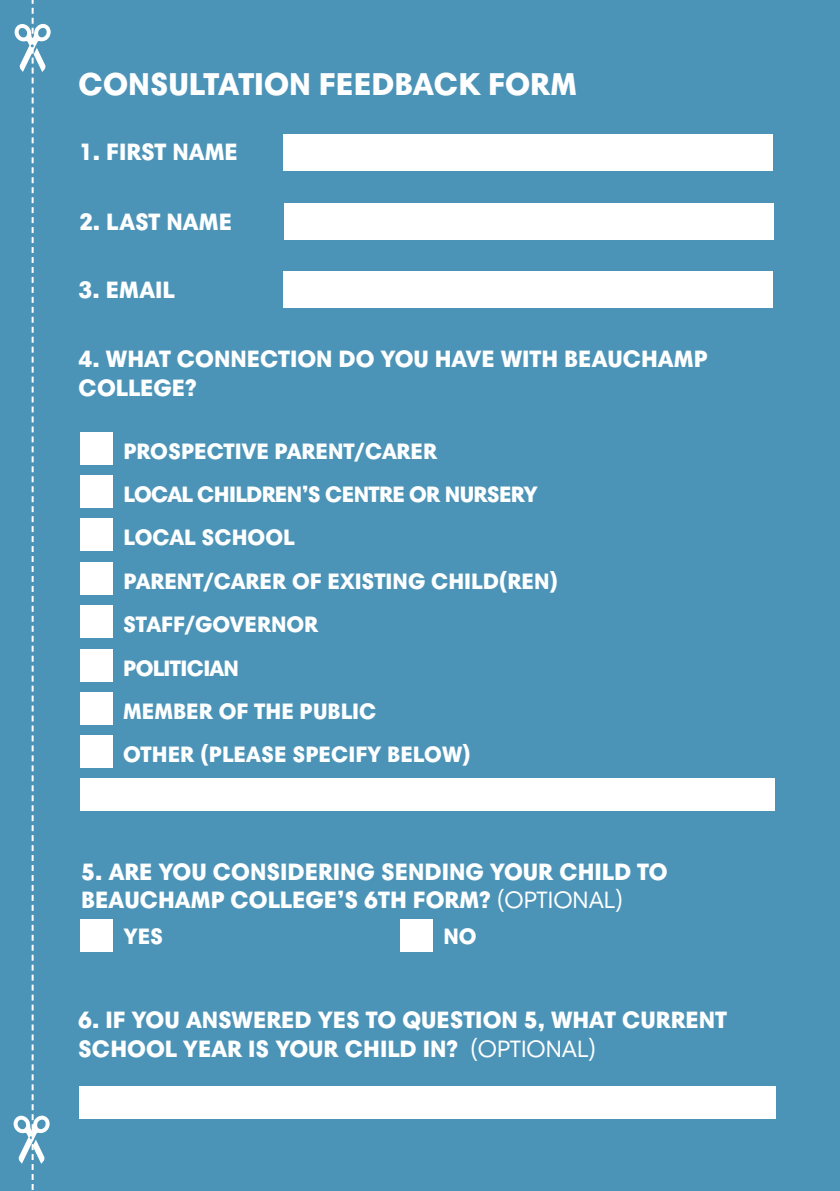
<style>
.page{position:relative;width:840px;height:1191px;background:#fff}
.page>*{position:absolute;margin:0;border:0;box-sizing:border-box;transform-origin:0 0}
.t1{font:900 32px "Harmonia Sans Pro Cyr";color:#fff}
.t2{font:900 24px/28.8px "Harmonia Sans Pro Cyr";color:#fff}
.t3{font:900 22.6px "Harmonia Sans Pro Cyr";color:#fff}
.t4{font:900 22.6px "Harmonia Sans Pro Cyr";letter-spacing:-.03em;color:#fff}
.s1{font-weight:400}
</style>
<div class="page">
<div style="left:0;top:0;width:839px;height:1191px;background:#4b94b8"></div>
<div style="left:284px;top:203px;width:489px;height:36px;background:#fff"></div>
<div style="left:80px;top:605px;width:32px;height:33px;background:#fff"></div>
<div style="left:80px;top:649px;width:32px;height:32px;background:#fff"></div>
<div style="left:80px;top:692px;width:32px;height:33px;background:#fff"></div>
<div style="left:80px;top:735px;width:32px;height:33px;background:#fff"></div>
<div style="left:283px;top:135px;width:489px;height:36px;background:#fff"></div>
<div style="left:283px;top:271px;width:489px;height:36px;background:#fff"></div>
<div style="left:80px;top:432px;width:33px;height:32px;background:#fff"></div>
<div style="left:80px;top:475px;width:33px;height:33px;background:#fff"></div>
<div style="left:80px;top:518px;width:33px;height:33px;background:#fff"></div>
<div style="left:80px;top:562px;width:33px;height:32px;background:#fff"></div>
<div style="left:80px;top:919px;width:32px;height:32px;background:#fff"></div>
<div style="left:400px;top:919px;width:32px;height:32px;background:#fff"></div>
<div style="left:79px;top:1086px;width:696px;height:33px;background:#fff"></div>
<div style="left:80px;top:778px;width:694px;height:33px;background:#fff"></div>
<svg style="left:14px;top:0;width:37px;height:1190px"></svg>
<p class="t1" style="left:79px;top:64px;width:499px">CONSULTATION FEEDBACK FORM</p>
<p class="t2" style="left:79px;top:137px;width:160px">1. FIRST NAME</p>
<p class="t2" style="left:79px;top:207px;width:154px">2. LAST NAME</p>
<p class="t2" style="left:79px;top:275px;width:97px">3. EMAIL</p>
<p class="t2" style="left:79px;top:344px;width:630px">4. WHAT CONNECTION DO YOU HAVE WITH BEAUCHAMP<br>COLLEGE?</p>
<p class="t3" style="left:123px;top:436px;width:315px">PROSPECTIVE PARENT/CARER</p>
<p class="t4" style="left:123px;top:479px;width:416px">LOCAL CHILDREN’S CENTRE OR NURSERY</p>
<p class="t3" style="left:123px;top:523px;width:172px">LOCAL SCHOOL</p>
<p class="t3" style="left:123px;top:566px;width:436px">PARENT/CARER OF EXISTING CHILD(REN)</p>
<p class="t3" style="left:123px;top:610px;width:197px">STAFF/GOVERNOR</p>
<p class="t4" style="left:123px;top:653px;width:117px">POLITICIAN</p>
<p class="t3" style="left:123px;top:696px;width:255px">MEMBER OF THE PUBLIC</p>
<p class="t3" style="left:123px;top:740px;width:349px">OTHER (PLEASE SPECIFY BELOW)</p>
<p class="t2" style="left:81px;top:856px;width:587px">5. ARE YOU CONSIDERING SENDING YOUR CHILD TO<br>BEAUCHAMP COLLEGE’S 6TH FORM? <span class="s1">(OPTIONAL)</span></p>
<p class="t3" style="left:123px;top:922px;width:41px">YES</p>
<p class="t3" style="left:443px;top:922px;width:35px">NO</p>
<p class="t2" style="left:78px;top:1005px;width:650px">6. IF YOU ANSWERED YES TO QUESTION 5, WHAT CURRENT<br>SCHOOL YEAR IS YOUR CHILD IN? <span class="s1">(OPTIONAL)</span></p>
</div>
